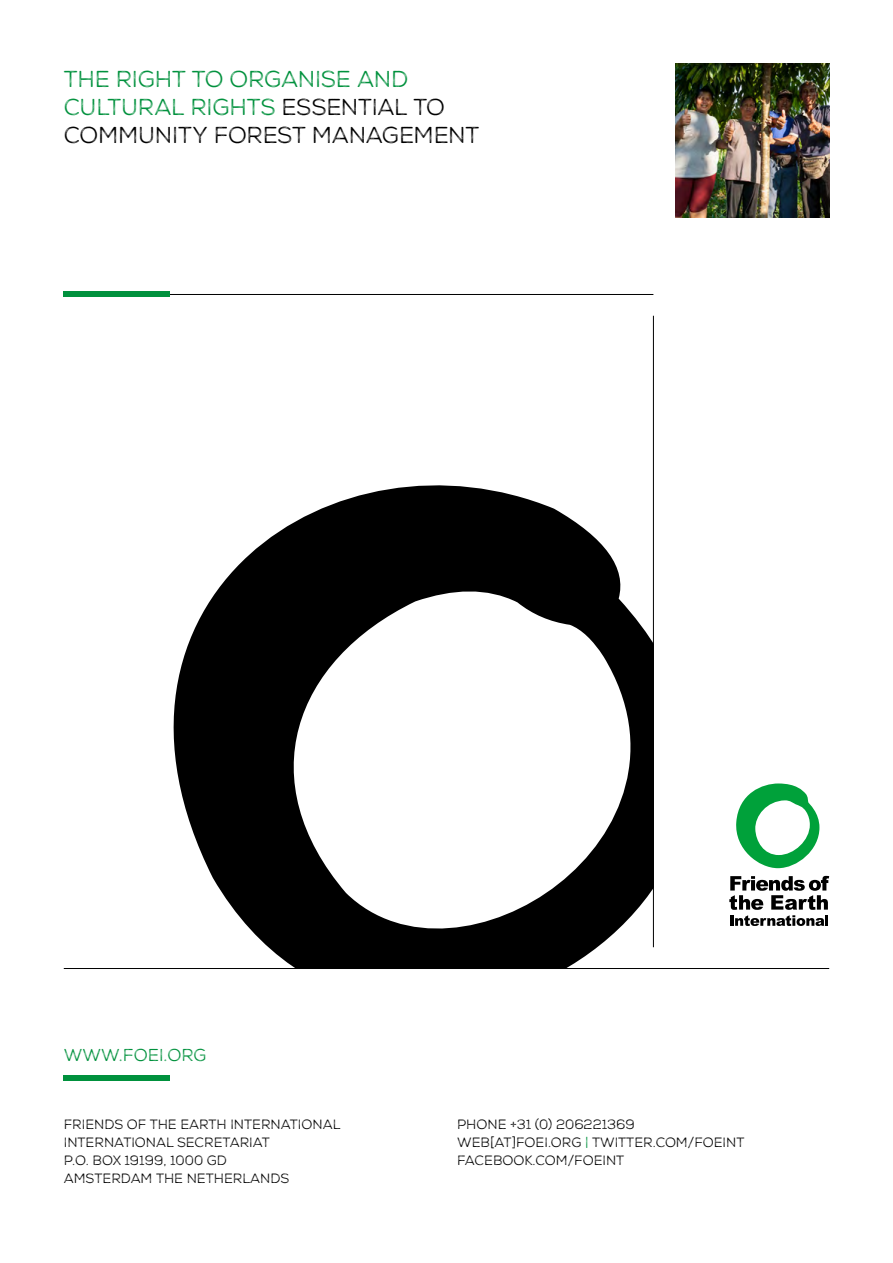
<style>
.page{position:relative;width:893px;height:1263px;background:#fff}
.page>*{position:absolute;margin:0;border:0;box-sizing:border-box;transform-origin:0 0}
.t1{font:23.1px/27.8px "Nexa Rust Sans Book 03";letter-spacing:-.01em;color:#000}
.t2{font:17.25px "Nexa Rust Sans Book 03";color:#00913d}
.t3{font:13.5px/18px "Nexa Rust Sans Book 03";color:#000}
.s1{color:#00913d}
</style>
<div class="page">
<img style="left:675px;top:64px;width:154px;height:154px">
<hr style="left:64px;top:294px;width:589px;height:1px;background:#000">
<div style="left:64px;top:292px;width:106px;height:5px;background:#00913d"></div>
<hr style="left:653px;top:316px;width:1px;height:631px;background:#000">
<hr style="left:64px;top:968px;width:765px;height:1px;background:#000">
<svg style="left:174px;top:485px;width:480px;height:483px"></svg>
<div style="left:64px;top:1075px;width:106px;height:5px;background:#00913d"></div>
<svg style="left:736px;top:783px;width:83px;height:85px"></svg>
<svg style="left:729px;top:876px;width:100px;height:50px"></svg>
<h1 class="t1" style="left:64px;top:66px;width:417px"><span class="s1">THE RIGHT TO ORGANISE AND<br>CULTURAL RIGHTS</span> ESSENTIAL TO<br>COMMUNITY FOREST MANAGEMENT</h1>
<p class="t2" style="left:64px;top:1045px;width:144px">WWW.FOEI.ORG</p>
<p class="t3" style="left:64px;top:1115px;width:278px">FRIENDS OF THE EARTH INTERNATIONAL<br>INTERNATIONAL SECRETARIAT<br>P.O. BOX 19199, 1000 GD<br>AMSTERDAM THE NETHERLANDS</p>
<p class="t3" style="left:457px;top:1115px;width:289px">PHONE +31 (0) 206221369<br>WEB[AT]FOEI.ORG <span class="s1">|</span> TWITTER.COM/FOEINT<br>FACEBOOK.COM/FOEINT</p>
</div>
